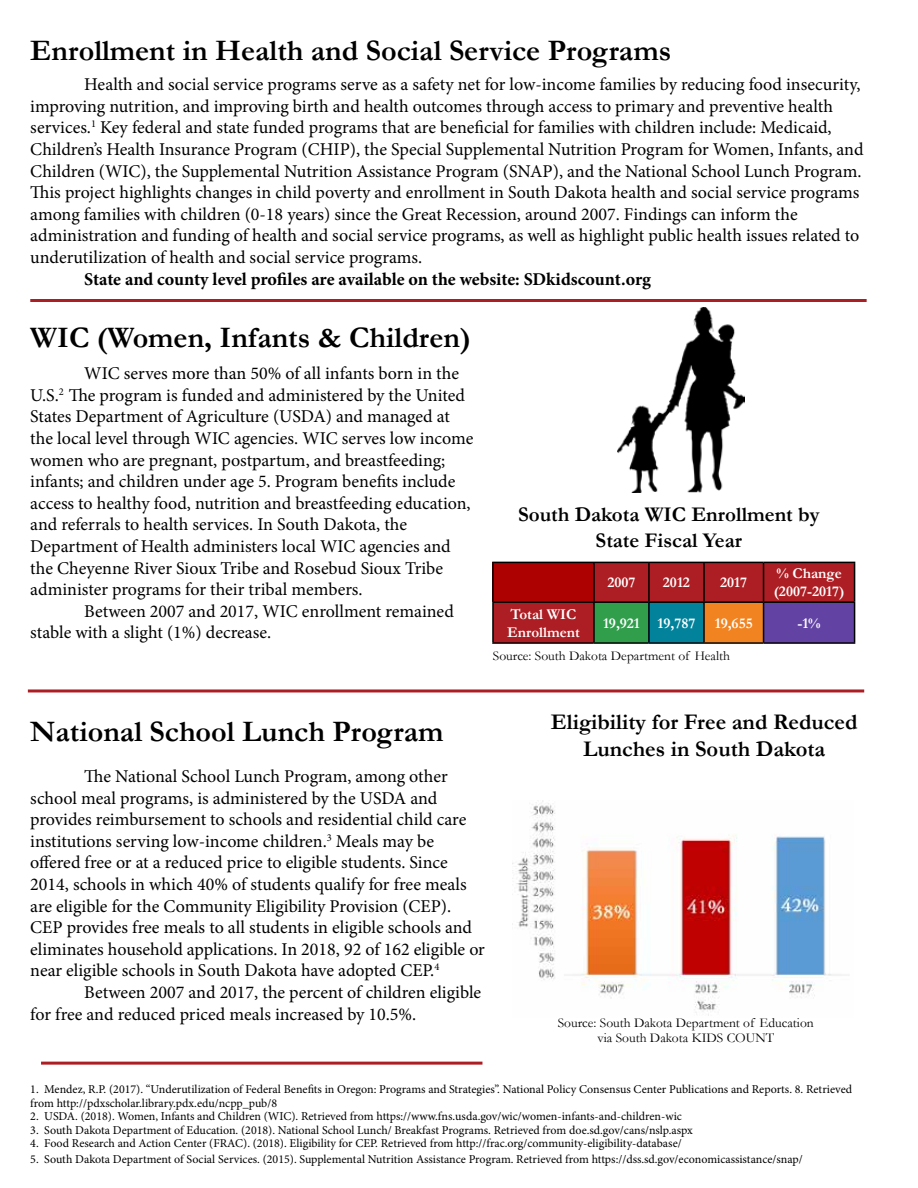
<style>
.page{position:relative;width:918px;height:1188px;background:#fff}
.page>*{position:absolute;margin:0;border:0;box-sizing:border-box;transform-origin:0 0}
.t1{font:700 30px "Garamond";color:#000}
.t2{font:700 22.5px/27px "Garamond";color:#000;text-align:center}
.t3{font:700 21px/25.2px "Garamond";color:#000;text-align:center}
.t4{font:18px/21.6px "Minion Pro";color:#000}
.t5{font:700 18px "Minion Pro";letter-spacing:-.005em;color:#000}
.t6{font:700 15px/18px "Garamond";color:#fff}
.t7{font:13.5px/15px "Garamond";color:#000;text-align:center}
.t8{font:12px/13.5px "Minion Pro";color:#000}
</style>
<div class="page">
<hr style="left:28px;top:689px;width:836px;height:3px;background:#ac1e23">
<img style="left:618px;top:307px;width:127px;height:185px">
<hr style="left:30px;top:299px;width:837px;height:3px;background:#ac1e23">
<hr style="left:41px;top:1062px;width:441px;height:3px;background:#ac1e23">
<img style="left:513px;top:800px;width:336px;height:216px">
<svg style="left:494px;top:563px;width:360px;height:79px;background:#ab171b"></svg>
<div style="left:594px;top:602px;width:55px;height:41px;background:#319e4c"></div>
<div style="left:649px;top:602px;width:55px;height:41px;background:#03829b"></div>
<div style="left:704px;top:602px;width:60px;height:41px;background:#f18421"></div>
<div style="left:764px;top:602px;width:91px;height:41px;background:#6243a4"></div>
<hr style="left:763px;top:563px;width:1px;height:38px;background:#000">
<hr style="left:492px;top:601px;width:103px;height:2px;background:#000">
<hr style="left:763px;top:603px;width:1px;height:39px;background:#000">
<hr style="left:648px;top:601px;width:56px;height:2px;background:#000">
<hr style="left:704px;top:601px;width:60px;height:2px;background:#000">
<hr style="left:764px;top:601px;width:91px;height:2px;background:#000">
<hr style="left:593px;top:603px;width:2px;height:39px;background:#000">
<hr style="left:703px;top:563px;width:2px;height:38px;background:#000">
<hr style="left:648px;top:603px;width:2px;height:39px;background:#000">
<hr style="left:703px;top:603px;width:2px;height:39px;background:#000">
<hr style="left:492px;top:562px;width:102px;height:1px;background:#000">
<hr style="left:492px;top:563px;width:2px;height:38px;background:#000">
<hr style="left:649px;top:562px;width:55px;height:1px;background:#000">
<hr style="left:704px;top:562px;width:60px;height:1px;background:#000">
<hr style="left:764px;top:562px;width:91px;height:1px;background:#000">
<hr style="left:854px;top:563px;width:1px;height:38px;background:#000">
<hr style="left:492px;top:603px;width:2px;height:39px;background:#000">
<hr style="left:854px;top:603px;width:1px;height:39px;background:#000">
<hr style="left:492px;top:642px;width:101px;height:2px;background:#000">
<hr style="left:648px;top:642px;width:56px;height:2px;background:#000">
<hr style="left:704px;top:642px;width:60px;height:2px;background:#000">
<hr style="left:764px;top:642px;width:91px;height:2px;background:#000">
<hr style="left:593px;top:642px;width:55px;height:2px;background:#000">
<hr style="left:594px;top:562px;width:55px;height:1px;background:#000">
<hr style="left:593px;top:563px;width:2px;height:38px;background:#000">
<hr style="left:648px;top:563px;width:2px;height:38px;background:#000">
<hr style="left:593px;top:601px;width:55px;height:2px;background:#000">
<h1 class="t1" style="left:30px;top:31px;width:642px">Enrollment in Health and Social Service Programs</h1>
<p class="t4" style="left:30px;top:74px;width:835px;text-indent:54px">Health and social service programs serve as a safety net for low-income families by reducing food insecurity, improving nutrition, and improving birth and health outcomes through access to primary and preventive health services.<sup>1</sup> Key federal and state funded programs that are beneficial for families with children include: Medicaid, Children’s Health Insurance Program (CHIP), the Special Supplemental Nutrition Program for Women, Infants, and Children (WIC), the Supplemental Nutrition Assistance Program (SNAP), and the National School Lunch Program.<br>This project highlights changes in child poverty and enrollment in South Dakota health and social service programs among families with children (0-18 years) since the Great Recession, around 2007. Findings can inform the administration and funding of health and social service programs, as well as highlight public health issues related to underutilization of health and social service programs.</p>
<p class="t5" style="left:84px;top:266px;width:568px">State and county level profiles are available on the website: SDkidscount.org</p>
<h1 class="t1" style="left:30px;top:317px;width:442px">WIC (Women, Infants &amp; Children)</h1>
<p class="t4" style="left:30px;top:363px;width:445px;text-indent:54px">WIC serves more than 50% of all infants born in the U.S.<sup>2</sup> The program is funded and administered by the United States Department of Agriculture (USDA) and managed at the local level through WIC agencies. WIC serves low income women who are pregnant, postpartum, and breastfeeding; infants; and children under age 5. Program benefits include access to healthy food, nutrition and breastfeeding education, and referrals to health services. In South Dakota, the Department of Health administers local WIC agencies and the Cheyenne River Sioux Tribe and Rosebud Sioux Tribe administer programs for their tribal members.</p>
<p class="t4" style="left:30px;top:600px;width:425px;text-indent:54px">Between 2007 and 2017, WIC enrollment remained stable with a slight (1%) decrease.</p>
<p class="t3" style="left:518px;top:502px;width:303px">South Dakota WIC Enrollment by<br>State Fiscal Year</p>
<p class="t6" style="left:607px;top:574px;width:30px">2007</p>
<p class="t6" style="left:663px;top:574px;width:29px">2012</p>
<p class="t6" style="left:720px;top:574px;width:29px">2017</p>
<p class="t6" style="left:774px;top:565px;width:72px">% Change (2007-2017)</p>
<p class="t6" style="left:507px;top:605px;width:74px">Total WIC<br>Enrollment</p>
<p class="t6" style="left:603px;top:614px;width:94px">19,921 19,787</p>
<p class="t6" style="left:715px;top:614px;width:39px">19,655</p>
<p class="t6" style="left:797px;top:614px;width:25px">-1%</p>
<p class="t7" style="left:493px;top:648px;width:239px">Source: South Dakota Department of Health</p>
<h1 class="t1" style="left:30px;top:711px;width:415px">National School Lunch Program</h1>
<p class="t4" style="left:30px;top:766px;width:456px;text-indent:54px">The National School Lunch Program, among other school meal programs, is administered by the USDA and provides reimbursement to schools and residential child care institutions serving low-income children.<sup>3</sup> Meals may be offered free or at a reduced price to eligible students. Since 2014, schools in which 40% of students qualify for free meals are eligible for the Community Eligibility Provision (CEP).<br>CEP provides free meals to all students in eligible schools and eliminates household applications. In 2018, 92 of 162 eligible or near eligible schools in South Dakota have adopted CEP.<sup>4</sup></p>
<p class="t4" style="left:30px;top:982px;width:452px;text-indent:54px">Between 2007 and 2017, the percent of children eligible for free and reduced priced meals increased by 10.5%.</p>
<p class="t2" style="left:551px;top:708px;width:308px">Eligibility for Free and Reduced<br>Lunches in South Dakota</p>
<p class="t7" style="left:558px;top:1015px;width:257px">Source: South Dakota Department of Education via South Dakota KIDS COUNT</p>
<p class="t8" style="left:30px;top:1083px;width:823px">1. Mendez, R.P. (2017). “Underutilization of Federal Benefits in Oregon: Programs and Strategies”. National Policy Consensus Center Publications and Reports. 8. Retrieved from http://pdxscholar.library.pdx.edu/ncpp_pub/8</p>
<p class="t8" style="left:30px;top:1110px;width:653px">2. USDA. (2018). Women, Infants and Children (WIC). Retrieved from https://www.fns.usda.gov/wic/women-infants-and-children-wic</p>
<p class="t8" style="left:30px;top:1123px;width:664px">3. South Dakota Department of Education. (2018). National School Lunch/ Breakfast Programs. Retrieved from doe.sd.gov/cans/nslp.aspx</p>
<p class="t8" style="left:30px;top:1137px;width:653px">4. Food Research and Action Center (FRAC). (2018). Eligibility for CEP. Retrieved from http://frac.org/community-eligibility-database/</p>
<p class="t8" style="left:30px;top:1153px;width:774px">5. South Dakota Department of Social Services. (2015). Supplemental Nutrition Assistance Program. Retrieved from https://dss.sd.gov/economicassistance/snap/</p>
</div>
